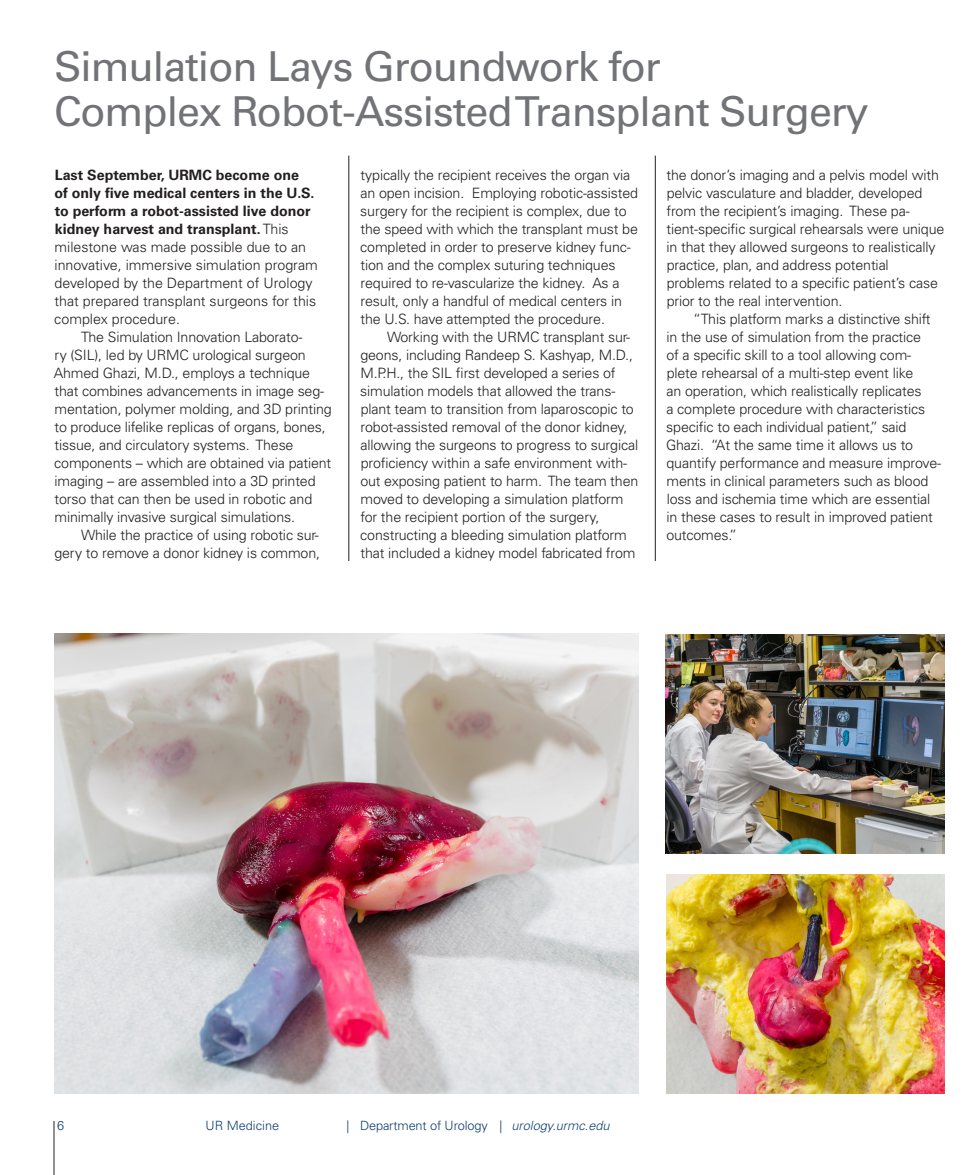
<style>
.page{position:relative;width:972px;height:1175px;background:#fff}
.page>*{position:absolute;margin:0;border:0;box-sizing:border-box;transform-origin:0 0}
.t1{font:41.25px/45px "Univers LT Std";letter-spacing:-.025em;color:#727376}
.t2{font:300 14.25px/18px "Univers LT Std";letter-spacing:-.01em;color:#231f20}
.t3{font:300 12.75px "Univers LT Std";letter-spacing:-.01em;color:#113f70}
.s1{font-weight:700}
.s2{font-style:italic}
</style>
<div class="page">
<img style="left:666px;top:634px;width:279px;height:219px">
<img style="left:54px;top:633px;width:585px;height:461px">
<img style="left:666px;top:874px;width:279px;height:220px">
<hr style="left:54px;top:1120px;width:1px;height:54px;background:#231f20">
<hr style="left:349px;top:156px;width:1px;height:405px;background:#231f20">
<hr style="left:655px;top:156px;width:1px;height:405px;background:#231f20">
<p class="t1" style="left:54px;top:44px;width:816px">Simulation Lays Groundwork for<br>Complex Robot-Assisted Transplant Surgery</p>
<p class="t2" style="left:666px;top:166px;width:280px">the donor’s imaging and a pelvis model with pelvic vasculature and bladder, developed from the recipient’s imaging. These pa&shy;tient-specific surgical rehearsals were unique in that they allowed surgeons to realistically practice, plan, and address potential problems related to a specific patient’s case prior to the real intervention.</p>
<p class="t2" style="left:666px;top:310px;width:277px;text-indent:27px">“This platform marks a distinctive shift in the use of simulation from the practice<br>of a specific skill to a tool allowing com&shy;plete rehearsal of a multi-step event like<br>an operation, which realistically replicates<br>a complete procedure with characteristics specific to each individual patient,” said Ghazi. “At the same time it allows us to quantify performance and measure improve&shy;ments in clinical parameters such as blood loss and ischemia time which are essential in these cases to result in improved patient outcomes.”</p>
<p class="t2" style="left:54px;top:166px;width:265px"><span class="s1">Last September, URMC become one<br>of only five medical centers in the U.S. to perform a robot-assisted live donor kidney harvest and transplant.</span> This milestone was made possible due to an innovative, immersive simulation program developed by the Department of Urology that prepared transplant surgeons for this complex procedure.</p>
<p class="t2" style="left:54px;top:328px;width:280px;text-indent:27px">The Simulation Innovation Laborato-<br>ry (SIL), led by URMC urological surgeon Ahmed Ghazi, M.D., employs a technique that combines advancements in image seg&shy;mentation, polymer molding, and 3D printing to produce lifelike replicas of organs, bones, tissue, and circulatory systems. These components – which are obtained via patient imaging – are assembled into a 3D printed torso that can then be used in robotic and minimally invasive surgical simulations.</p>
<p class="t2" style="left:54px;top:526px;width:267px;text-align:right">While the practice of using robotic sur&shy;gery to remove a donor kidney is common,</p>
<p class="t2" style="left:360px;top:166px;width:279px">typically the recipient receives the organ via an open incision. Employing robotic-assisted surgery for the recipient is complex, due to the speed with which the transplant must be completed in order to preserve kidney func&shy;tion and the complex suturing techniques required to re-vascularize the kidney. As a result, only a handful of medical centers in the U.S. have attempted the procedure.</p>
<p class="t2" style="left:360px;top:328px;width:280px;text-indent:27px">Working with the URMC transplant sur&shy;geons, including Randeep S. Kashyap, M.D., M.P.H., the SIL first developed a series of simulation models that allowed the trans&shy;plant team to transition from laparoscopic to robot-assisted removal of the donor kidney, allowing the surgeons to progress to surgical proficiency within a safe environment with&shy;out exposing patient to harm. The team then moved to developing a simulation platform for the recipient portion of the surgery, constructing a bleeding simulation platform that included a kidney model fabricated from</p>
<p class="t3" style="left:57px;top:1118px;width:9px">6</p>
<p class="t3" style="left:206px;top:1118px;width:75px">UR Medicine</p>
<p class="t3" style="left:347px;top:1118px;width:265px">| Department of Urology | <span class="s2">urology.urmc.edu</span></p>
</div>
